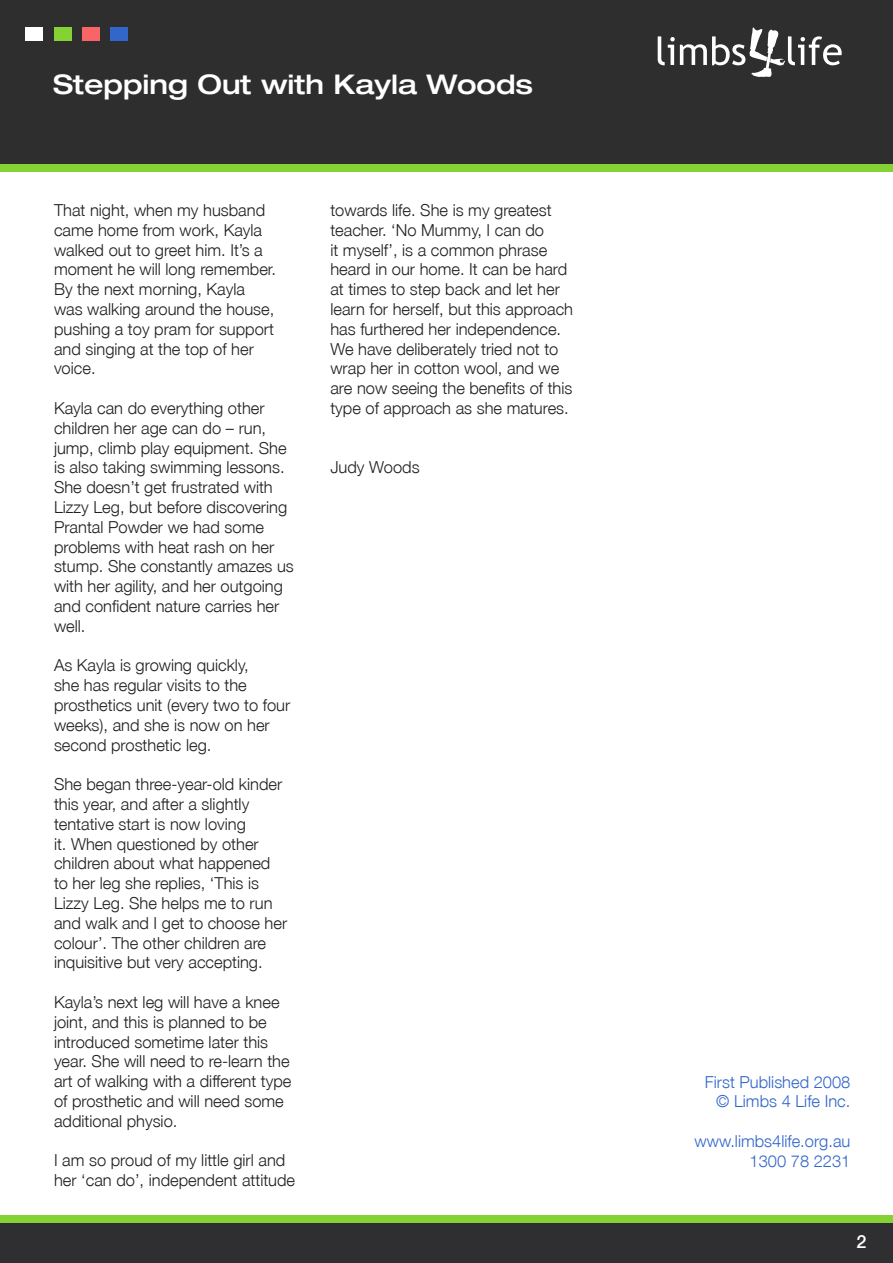
<style>
.page{position:relative;width:893px;height:1263px;background:#fff}
.page>*{position:absolute;margin:0;border:0;box-sizing:border-box;transform-origin:0 0}
.t1{font:500 expanded 27px "Helvetica Neue LT Pro";color:#fff}
.t2{font:500 18px "Helvetica Neue LT Pro";color:#fff}
.t3{font:300 16.5px/19.8px "Helvetica Neue LT Pro";color:#231f20}
.t4{font:300 16.5px "Helvetica Neue LT Pro";color:#3266cb}
</style>
<div class="page">
<div style="left:0;top:0;width:893px;height:164px;background:#2e2e2e"></div>
<div style="left:0;top:1222px;width:893px;height:41px;background:#2f2f31"></div>
<div style="left:0;top:1215px;width:893px;height:7px;background:#85d234"></div>
<div style="left:0;top:164px;width:893px;height:8px;background:#85d234"></div>
<div style="left:82px;top:27px;width:17px;height:13px;background:#f96466"></div>
<div style="left:111px;top:27px;width:17px;height:13px;background:#3266cb"></div>
<div style="left:54px;top:27px;width:17px;height:13px;background:#85d234"></div>
<div style="left:26px;top:27px;width:17px;height:13px;background:#fff"></div>
<svg style="left:658px;top:27px;width:184px;height:50px"></svg>
<p class="t1" style="left:53px;top:67px;width:481px">Stepping Out with Kayla Woods</p>
<p class="t3" style="left:54px;top:200px;width:224px">That night, when my husband came home from work, Kayla walked out to greet him. It’s a moment he will long remember.</p>
<p class="t3" style="left:54px;top:279px;width:222px">By the next morning, Kayla was walking around the house, pushing a toy pram for support and singing at the top of her voice.</p>
<p class="t3" style="left:54px;top:398px;width:241px">Kayla can do everything other children her age can do – run, jump, climb play equipment. She is also taking swimming lessons.<br>She doesn’t get frustrated with<br>Lizzy Leg, but before discovering<br>Prantal Powder we had some problems with heat rash on her stump. She constantly amazes us with her agility, and her outgoing and confident nature carries her well.</p>
<p class="t3" style="left:54px;top:655px;width:238px">As Kayla is growing quickly,<br>she has regular visits to the prosthetics unit (every two to four weeks), and she is now on her second prosthetic leg.</p>
<p class="t3" style="left:54px;top:774px;width:235px">She began three-year-old kinder this year, and after a slightly tentative start is now loving<br>it. When questioned by other children about what happened to her leg she replies, ‘This is<br>Lizzy Leg. She helps me to run and walk and I get to choose her colour’. The other children are inquisitive but very accepting.</p>
<p class="t3" style="left:54px;top:992px;width:239px">Kayla’s next leg will have a knee joint, and this is planned to be introduced sometime later this year. She will need to re-learn the art of walking with a different type of prosthetic and will need some additional physio.</p>
<p class="t3" style="left:54px;top:1150px;width:243px">I am so proud of my little girl and her ‘can do’, independent attitude</p>
<p class="t3" style="left:330px;top:200px;width:244px">towards life. She is my greatest teacher. ‘No Mummy, I can do<br>it myself’, is a common phrase heard in our home. It can be hard at times to step back and let her learn for herself, but this approach has furthered her independence.<br>We have deliberately tried not to wrap her in cotton wool, and we are now seeing the benefits of this type of approach as she matures.</p>
<p class="t3" style="left:330px;top:457px;width:91px">Judy Woods</p>
<p class="t4" style="left:705px;top:1072px;width:147px">First Published 2008</p>
<p class="t4" style="left:716px;top:1091px;width:136px">© Limbs 4 Life Inc.</p>
<p class="t4" style="left:695px;top:1131px;width:157px">www.limbs4life.org.au</p>
<p class="t4" style="left:749px;top:1151px;width:102px">1300 78 2231</p>
<p class="t2" style="left:857px;top:1231px;width:12px">2</p>
</div>
